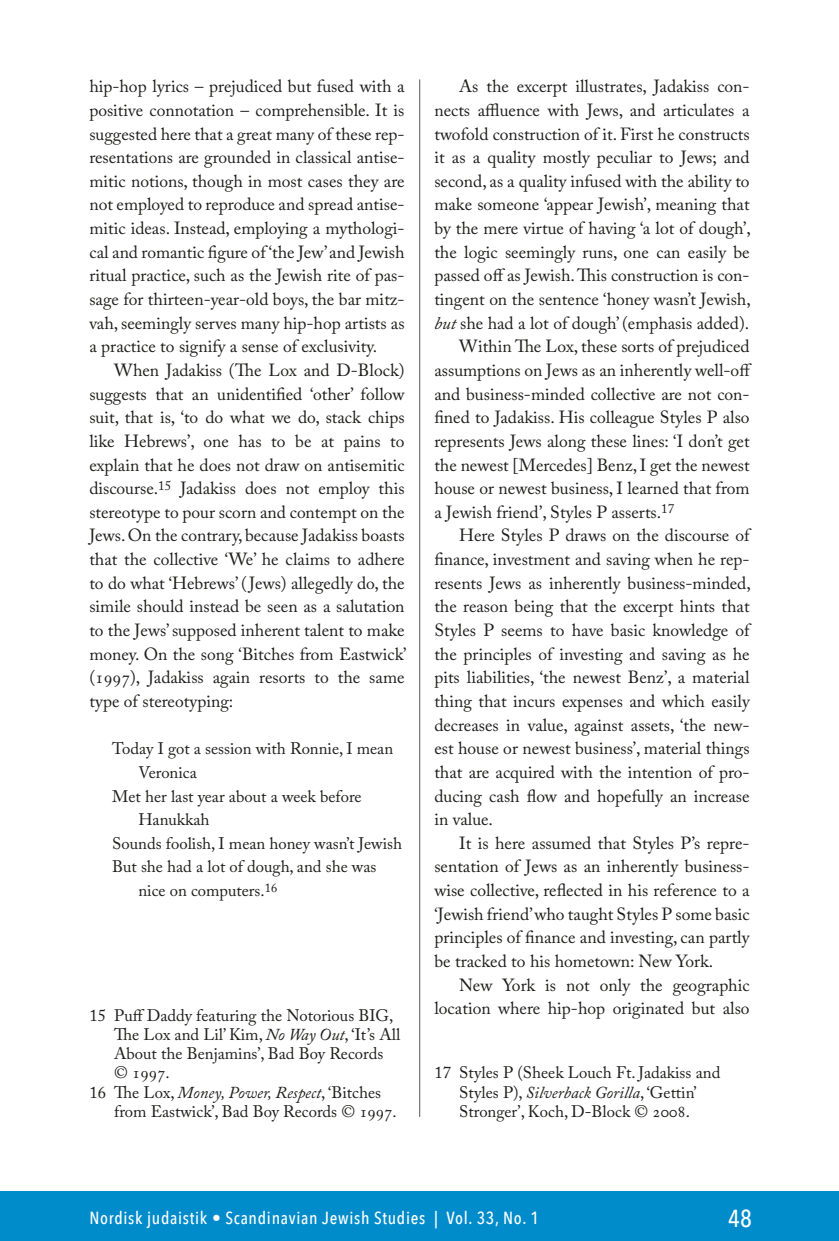
<style>
.page{position:relative;width:839px;height:1241px;background:#fff}
.page>*{position:absolute;margin:0;border:0;box-sizing:border-box;transform-origin:0 0}
.t1{font:500 24.5px "Avenir Next Condensed";color:#fff}
.Leipis{font:17.5px/23.6px "Adobe Caslon Pro";color:#1d1d1b;text-align:justify}
.Leipis_1__kpl{font:17.5px/23.6px "Adobe Caslon Pro";color:#1d1d1b;text-align:justify}
.t2{font:500 17.5px "Avenir Next Condensed";letter-spacing:.04em;color:#fff}
.Viitteet{font:16.62px/19.2px "Adobe Caslon Pro";color:#1d1d1b}
.Lainaus{font:16.62px/23.6px "Adobe Caslon Pro";color:#1d1d1b}
.s1{font-style:italic}
</style>
<div class="page">
<div style="left:0;top:1191px;width:838px;height:49px;background:#008bcb"></div>
<hr style="left:419px;top:79px;width:1px;height:1037px;background:#575756">
<p class="Leipis_1__kpl" style="left:89px;top:74px;width:317px">hip-hop lyrics – prejudiced but fused with a positive connotation – comprehensible. It is suggested here that a great many of these rep&shy;resentations are grounded in classical antise&shy;mitic notions, though in most cases they are not employed to reproduce and spread antise&shy;mitic ideas. Instead, employing a mythologi&shy;cal and romantic figure of ‘the Jew’ and Jewish ritual practice, such as the Jewish rite of pas&shy;sage for thirteen-year-old boys, the bar mitz&shy;vah, seemingly serves many hip-hop artists as a practice to signify a sense of exclusivity.</p>
<p class="Leipis" style="left:89px;top:358px;width:318px;text-indent:25px">When Jadakiss (The Lox and D-Block) suggests that an unidentified ‘other’ follow suit, that is, ‘to do what we do, stack chips like Hebrews’, one has to be at pains to explain that he does not draw on antisemitic discourse.<sup>15</sup> Jadakiss does not employ this stereotype to pour scorn and contempt on the Jews. On the contrary, because Jadakiss boasts that the collective ‘We’ he claims to adhere to do what ‘Hebrews’ ( Jews) allegedly do, the simile should instead be seen as a salutation to the Jews’ supposed inherent talent to make money. On the song ‘Bitches from Eastwick’ (1997), Jadakiss again resorts to the same type of stereotyping:</p>
<p class="Lainaus" style="left:138px;top:736px;width:256px;text-indent:-26px">Today I got a session with Ronnie, I mean<br>Veronica</p>
<p class="Lainaus" style="left:138px;top:783px;width:225px;text-indent:-26px">Met her last year about a week before<br>Hanukkah</p>
<p class="Lainaus" style="left:112px;top:831px;width:291px">Sounds foolish, I mean honey wasn’t Jewish</p>
<p class="Lainaus" style="left:138px;top:854px;width:239px;text-indent:-26px">But she had a lot of dough, and she was nice on computers.<sup>16</sup></p>
<p class="Viitteet" style="left:114px;top:1005px;width:287px;text-indent:-25px">15 Puff Daddy featuring the Notorious BIG,<br>The Lox and Lil’ Kim, <span class="s1">No Way Out</span>, ‘It’s All<br>About the Benjamins’, Bad Boy Records © 1997.</p>
<p class="Viitteet" style="left:114px;top:1082px;width:284px;text-indent:-25px">16 The Lox, <span class="s1">Money, Power, Respect</span>, ‘Bitches from Eastwick’, Bad Boy Records © 1997.</p>
<p class="Leipis" style="left:434px;top:74px;width:318px;text-indent:25px">As the excerpt illustrates, Jadakiss con&shy;nects affluence with Jews, and articulates a twofold construction of it. First he constructs it as a quality mostly peculiar to Jews; and second, as a quality infused with the ability to make someone ‘appear Jewish’, meaning that by the mere virtue of having ‘a lot of dough’, the logic seemingly runs, one can easily be passed off as Jewish. This construction is con&shy;tingent on the sentence ‘honey wasn’t Jewish, <span class="s1">but</span> she had a lot of dough’ (emphasis added).</p>
<p class="Leipis" style="left:434px;top:334px;width:319px;text-indent:25px">Within The Lox, these sorts of prejudiced assumptions on Jews as an inherently well-off and business-minded collective are not con&shy;fined to Jadakiss. His colleague Styles P also represents Jews along these lines: ‘I don’t get the newest [Mercedes] Benz, I get the newest house or newest business, I learned that from a Jewish friend’, Styles P asserts.<sup>17</sup></p>
<p class="Leipis" style="left:434px;top:523px;width:319px;text-align:left;text-indent:25px">Here Styles P draws on the discourse of finance, investment and saving when he rep&shy;resents Jews as inherently business-minded, the reason being that the excerpt hints that Styles P seems to have basic knowledge of the principles of investing and saving as he pits liabilities, ‘the newest Benz’, a material thing that incurs expenses and which easily decreases in value, against assets, ‘the new&shy;est house or newest business’, material things that are acquired with the intention of pro&shy;ducing cash flow and hopefully an increase in value.</p>
<p class="Leipis" style="left:434px;top:830px;width:317px;text-indent:25px">It is here assumed that Styles P’s repre&shy;sentation of Jews as an inherently business&shy;wise collective, reflected in his reference to a ‘Jewish friend’ who taught Styles P some basic principles of finance and investing, can partly be tracked to his hometown: New York.</p>
<p class="Leipis" style="left:434px;top:972px;width:317px;text-align:right">New York is not only the geographic location where hip-hop originated but also</p>
<p class="Viitteet" style="left:434px;top:1062px;width:287px;text-align:center">17 Styles P (Sheek Louch Ft. Jadakiss and<br>Styles P), <span class="s1">Silverback Gorilla</span>, ‘Gettin’<br>Stronger’, Koch, D-Block © 2008.</p>
<p class="t2" style="left:89px;top:1207px;width:451px">Nordisk judaistik • Scandinavian Jewish Studies | Vol. 33, No. 1</p>
<h1 class="t1" style="left:728px;top:1203px;width:25px">48</h1>
</div>
